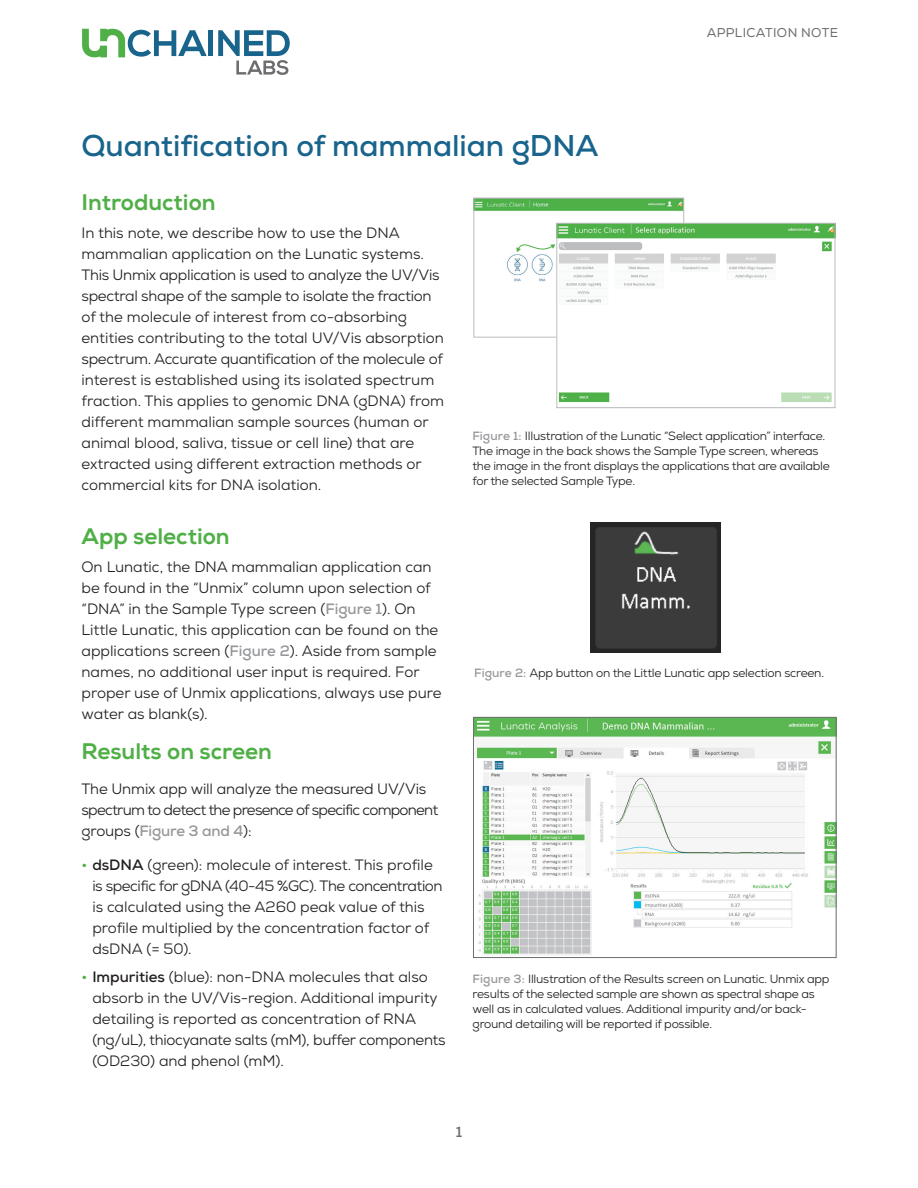
<style>
.page{position:relative;width:918px;height:1188px;background:#fff}
.page>*{position:absolute;margin:0;border:0;box-sizing:border-box;transform-origin:0 0}
.t1{font:700 30px "Nexa";color:#19648c}
.header_1{font:22.5px "Nexa X Bold";color:#50af47}
.body{font:22.5px "Nexa X Bold";color:#50af47}
.body-2{font:15px/21px "Nexa";color:#231f20}
.body-3{font:15px/21px "Nexa";letter-spacing:-.05em;color:#231f20}
.t2{font:700 15px "Nexa";color:#6c6d70}
.t3{font:12.75px "Nexa";letter-spacing:.03em;color:#6c6d70}
.t4{font:12px/15px "Nexa";letter-spacing:-.02em;color:#231f20}
.s1{font-weight:700;color:#95979a}
.s2{font-weight:700;color:#50af47}
.s3{font-weight:700}
</style>
<div class="page">
<div style="left:208px;top:30px;width:5px;height:26px;background:#19648c"></div>
<svg style="left:218px;top:30px;width:72px;height:45px"></svg>
<svg style="left:82px;top:29px;width:125px;height:28px"></svg>
<img style="left:476px;top:200px;width:206px;height:135px">
<div style="left:474px;top:198px;width:210px;height:139px;border:1px solid #bdbdbf"></div>
<svg style="left:516px;top:241px;width:39px;height:11px"></svg>
<img style="left:559px;top:225px;width:274px;height:178px">
<div style="left:557px;top:223px;width:278px;height:185px;border:1px solid #bcbdbf"></div>
<img style="left:591px;top:522px;width:130px;height:130px">
<img style="left:475px;top:719px;width:359px;height:236px">
<div style="left:473px;top:717px;width:363px;height:241px;border:1px solid #6d6e71"></div>
<p class="t3" style="left:707px;top:25px;width:133px">APPLICATION N OTE</p>
<p class="t1" style="left:82px;top:126px;width:519px">Quantification of mammalian gDNA</p>
<p class="header_1" style="left:82px;top:188px;width:136px">Introduction</p>
<p class="body-2" style="left:82px;top:222px;width:364px">In this note, we describe how to use the DNA mammalian application on the Lunatic systems.<br>This Unmix application is used to analyze the UV/Vis spectral shape of the sample to isolate the fraction of the molecule of interest from co-absorbing entities contributing to the total UV/Vis absorption spectrum. Accurate quantification of the molecule of interest is established using its isolated spectrum fraction. This applies to genomic DNA (gDNA) from different mammalian sample sources (human or animal blood, saliva, tissue or cell line) that are extracted using different extraction methods or commercial kits for DNA isolation.</p>
<p class="header_1" style="left:82px;top:522px;width:150px">App selection</p>
<p class="body-2" style="left:82px;top:556px;width:362px">On Lunatic, the DNA mammalian application can be found in the “Unmix” column upon selection of “DNA” in the Sample Type screen (<span class="s1">Figure 1</span>). On Little Lunatic, this application can be found on the applications screen (<span class="s1">Figure 2</span>). Aside from sample names, no additional user input is required. For proper use of Unmix applications, always use pure water as blank(s).</p>
<p class="body" style="left:82px;top:737px;width:192px">Results on screen</p>
<p class="body-3" style="left:82px;top:778px;width:358px">The Unmix app will analyze the measured UV/Vis spectrum to detect the presence of specific component groups (<span class="s1">Figure 3 and 4</span>):</p>
<p class="body-2" style="left:92px;top:854px;width:352px;text-indent:-11px"><span class="s2">•</span> <span class="s3">dsDNA</span> (green): molecule of interest. This profile is specific for gDNA (40-45 %GC). The concentration is calculated using the A260 peak value of this profile multiplied by the concentration factor of dsDNA (= 50).</p>
<p class="body-2" style="left:92px;top:966px;width:355px;text-indent:-11px"><span class="s2">•</span> <span class="s3">Impurities</span> (blue): non-DNA molecules that also absorb in the UV/Vis-region. Additional impurity detailing is reported as concentration of RNA (ng/uL), thiocyanate salts (mM), buffer components (OD230) and phenol (mM).</p>
<p class="t4" style="left:472px;top:429px;width:359px"><span class="s1">Figure 1:</span> Illustration of the Lunatic “Select application” interface.<br>The image in the back shows the Sample Type screen, whereas the image in the front displays the applications that are available for the selected Sample Type.</p>
<p class="t4" style="left:474px;top:665px;width:352px"><span class="s1">Figure 2:</span> App button on the Little Lunatic app selection screen.</p>
<p class="t4" style="left:473px;top:971px;width:358px"><span class="s1">Figure 3:</span> Illustration of the Results screen on Lunatic. Unmix app results of the selected sample are shown as spectral shape as well as in calculated values. Additional impurity and/or back&shy;ground detailing will be reported if possible.</p>
<p class="t2" style="left:456px;top:1122px;width:8px">1</p>
</div>
